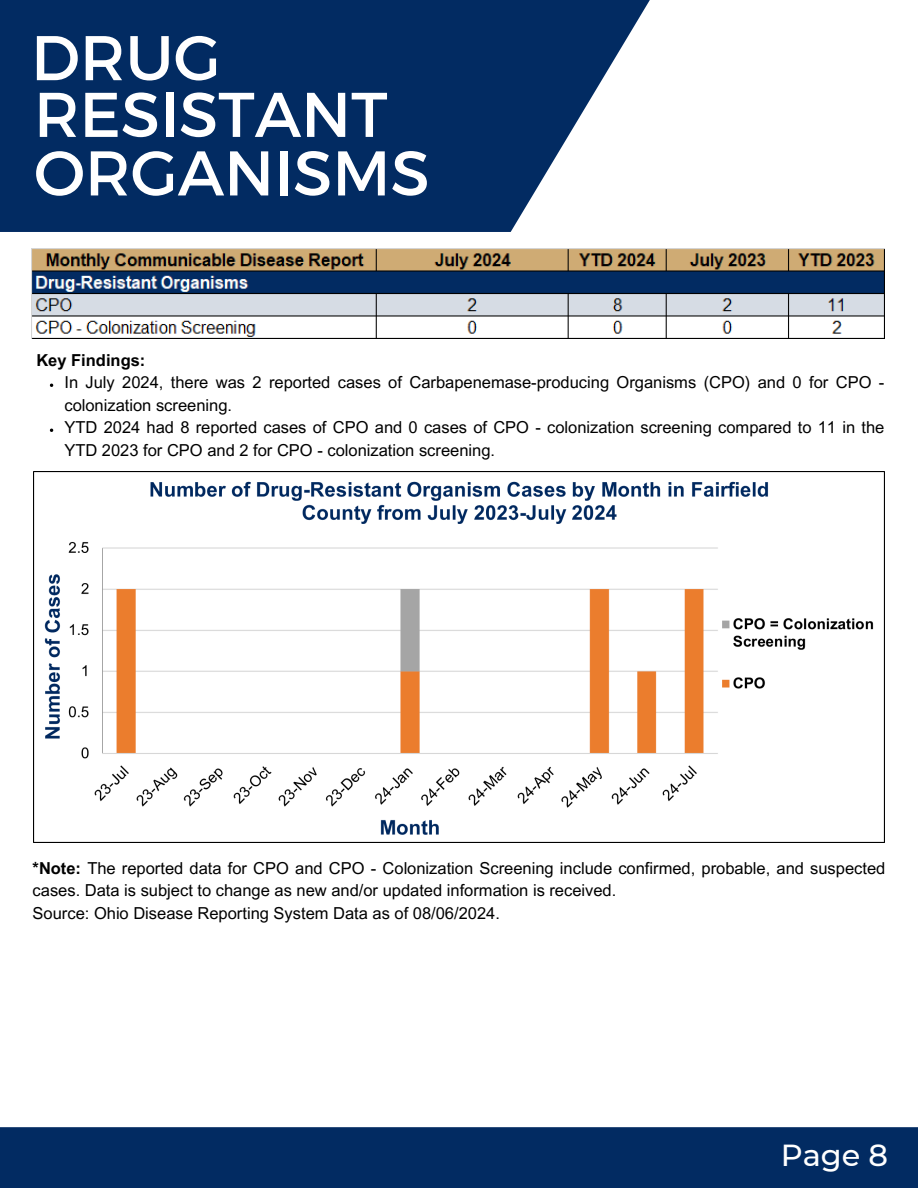
<style>
.page{position:relative;width:918px;height:1188px;background:#fff}
.page>*{position:absolute;margin:0;border:0;box-sizing:border-box;transform-origin:0 0}
.t1{font:63px "Montserrat";color:#fff}
.t2{font:500 30.3px "Montserrat";color:#fff}
.t3{font:16.5px/22.5px "Arial MT Pro";color:#000}
.t4{font:700 16.5px "Arial MT Pro";color:#000}
.s1{font-weight:700}
</style>
<div class="page">
<svg style="left:0;top:0;width:650px;height:232px;background:#1d4172"></svg>
<div style="left:0;top:1127px;width:918px;height:61px;background:#022b62"></div>
<img style="left:34px;top:472px;width:850px;height:371px">
<img style="left:31px;top:248px;width:854px;height:90px">
<h1 class="t1" style="left:31px;top:17px;width:191px">DRUG</h1>
<p class="t1" style="left:34px;top:74px;width:355px">RESISTANT</p>
<h3 class="t1" style="left:34px;top:132px;width:397px">ORGANISMS</h3>
<p class="t4" style="left:36px;top:354px;width:111px">Key Findings:</p>
<p class="t3" style="left:64px;top:373px;width:822px">In July 2024, there was 2 reported cases of Carbapenemase-producing Organisms (CPO) and 0 for CPO - colonization screening.</p>
<p class="t3" style="left:64px;top:418px;width:822px">YTD 2024 had 8 reported cases of CPO and 0 cases of CPO - colonization screening compared to 11 in the<br>YTD 2023 for CPO and 2 for CPO - colonization screening.</p>
<p class="t3" style="left:33px;top:859px;width:854px"><span class="s1">*Note:</span> The reported data for CPO and CPO - Colonization Screening include confirmed, probable, and suspected cases. Data is subject to change as new and/or updated information is received.</p>
<p class="t3" style="left:33px;top:904px;width:469px">Source: Ohio Disease Reporting System Data as of 08/06/2024.</p>
<h2 class="t2" style="left:781px;top:1137px;width:109px">Page 8</h2>
</div>
